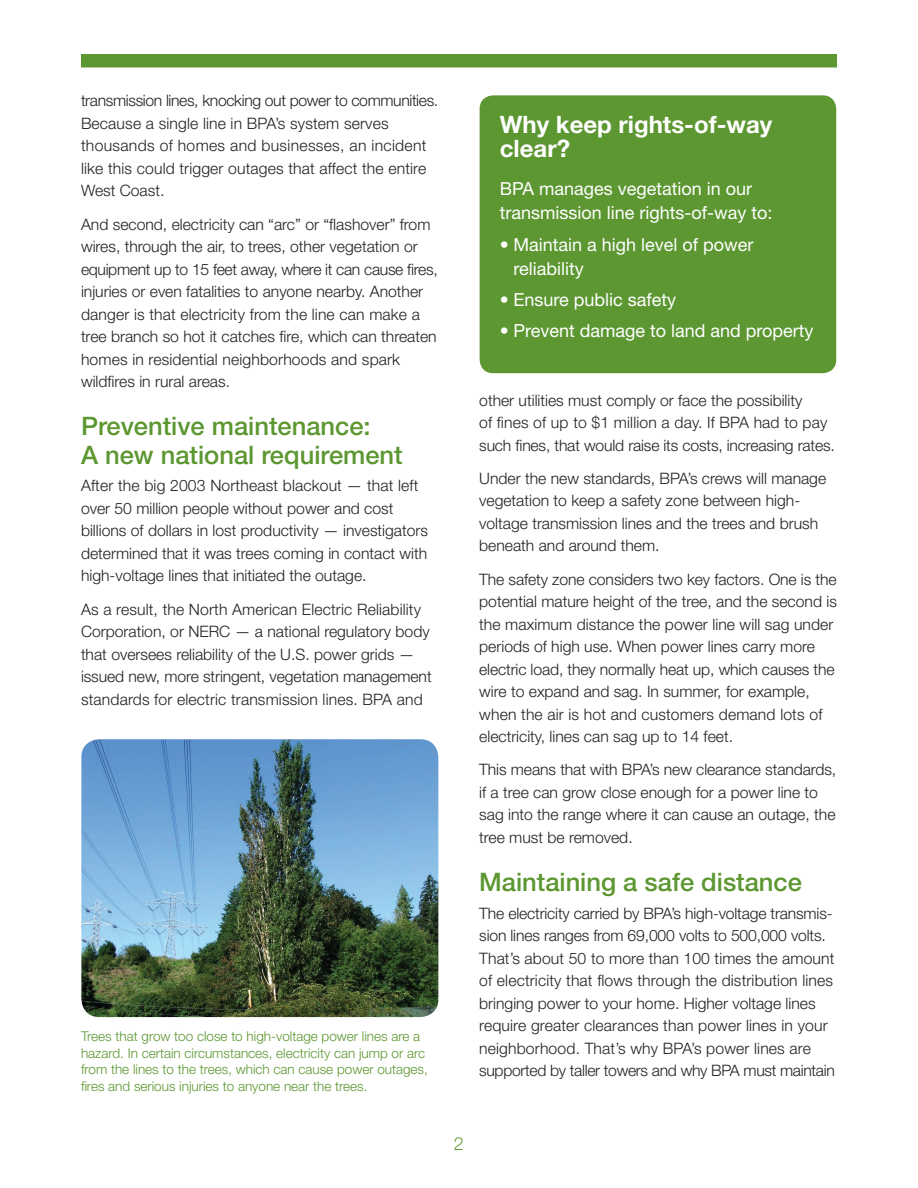
<style>
.page{position:relative;width:918px;height:1188px;background:#fff}
.page>*{position:absolute;margin:0;border:0;box-sizing:border-box;transform-origin:0 0}
.t1{font:500 25.5px/28.5px "Helvetica Neue LT Std";color:#5c9731}
.t2{font:700 24px/24px "Helvetica Neue LT Std";color:#fff}
.t3{font:18px/24px "Helvetica Neue LT Std";color:#fff}
.t4{font:300 18px "Helvetica Neue LT Std";color:#6c9e3f}
.t5{font:300 15.75px/22.5px "Helvetica Neue LT Std";color:#231f20}
.t6{font:300 13.5px/16.5px "Helvetica Neue LT Std";color:#5c9731}
</style>
<div class="page">
<div style="left:81px;top:54px;width:756px;height:14px;background:#5c9731"></div>
<div style="left:480px;top:95px;width:356px;height:278px;background:#5c9731;border-radius:14px"></div>
<img style="left:81px;top:739px;width:357px;height:278px">
<p class="t5" style="left:81px;top:89px;width:359px">transmission lines, knocking out power to communities.<br>Because a single line in BPA’s system serves thousands of homes and businesses, an incident like this could trigger outages that affect the entire West Coast.</p>
<p class="t5" style="left:81px;top:212px;width:358px">And second, electricity can “arc” or “flashover” from wires, through the air, to trees, other vegetation or equipment up to 15 feet away, where it can cause fires, injuries or even fatalities to anyone nearby. Another danger is that electricity from the line can make a tree branch so hot it catches fire, which can threaten homes in residential neighborhoods and spark wildfires in rural areas.</p>
<h1 class="t1" style="left:81px;top:411px;width:323px">Preventive maintenance:<br>A new national requirement</h1>
<p class="t5" style="left:81px;top:474px;width:349px">After the big 2003 Northeast blackout — that left over 50 million people without power and cost billions of dollars in lost productivity — investigators determined that it was trees coming in contact with high-voltage lines that initiated the outage.</p>
<p class="t5" style="left:81px;top:598px;width:352px">As a result, the North American Electric Reliability Corporation, or NERC — a national regulatory body that oversees reliability of the U.S. power grids — issued new, more stringent, vegetation management standards for electric transmission lines. BPA and</p>
<p class="t6" style="left:81px;top:1028px;width:348px">Trees that grow too close to high-voltage power lines are a hazard. In certain circumstances, electricity can jump or arc from the lines to the trees, which can cause power outages, fires and serious injuries to anyone near the trees.</p>
<h2 class="t2" style="left:500px;top:112px;width:274px">Why keep rights-of-way clear?</h2>
<p class="t3" style="left:500px;top:176px;width:274px">BPA manages vegetation in our transmission line rights-of-way to:</p>
<p class="t3" style="left:513px;top:233px;width:242px;text-indent:-14px">• Maintain a high level of power reliability</p>
<p class="t3" style="left:500px;top:288px;width:178px">• Ensure public safety</p>
<p class="t3" style="left:500px;top:318px;width:315px">• Prevent damage to land and property</p>
<p class="t5" style="left:479px;top:388px;width:357px">other utilities must comply or face the possibility<br>of fines of up to $1 million a day. If BPA had to pay such fines, that would raise its costs, increasing rates.</p>
<p class="t5" style="left:479px;top:467px;width:349px">Under the new standards, BPA’s crews will manage vegetation to keep a safety zone between high&shy;voltage transmission lines and the trees and brush beneath and around them.</p>
<p class="t5" style="left:479px;top:567px;width:359px">The safety zone considers two key factors. One is the potential mature height of the tree, and the second is the maximum distance the power line will sag under periods of high use. When power lines carry more electric load, they normally heat up, which causes the wire to expand and sag. In summer, for example, when the air is hot and customers demand lots of electricity, lines can sag up to 14 feet.</p>
<p class="t5" style="left:479px;top:758px;width:359px">This means that with BPA’s new clearance standards, if a tree can grow close enough for a power line to sag into the range where it can cause an outage, the tree must be removed.</p>
<h1 class="t1" style="left:479px;top:867px;width:324px">Maintaining a safe distance</h1>
<p class="t5" style="left:479px;top:902px;width:357px">The electricity carried by BPA’s high-voltage transmis&shy;sion lines ranges from 69,000 volts to 500,000 volts.<br>That’s about 50 to more than 100 times the amount of electricity that flows through the distribution lines bringing power to your home. Higher voltage lines require greater clearances than power lines in your neighborhood. That’s why BPA’s power lines are supported by taller towers and why BPA must maintain</p>
<p class="t4" style="left:454px;top:1132px;width:12px">2</p>
</div>
